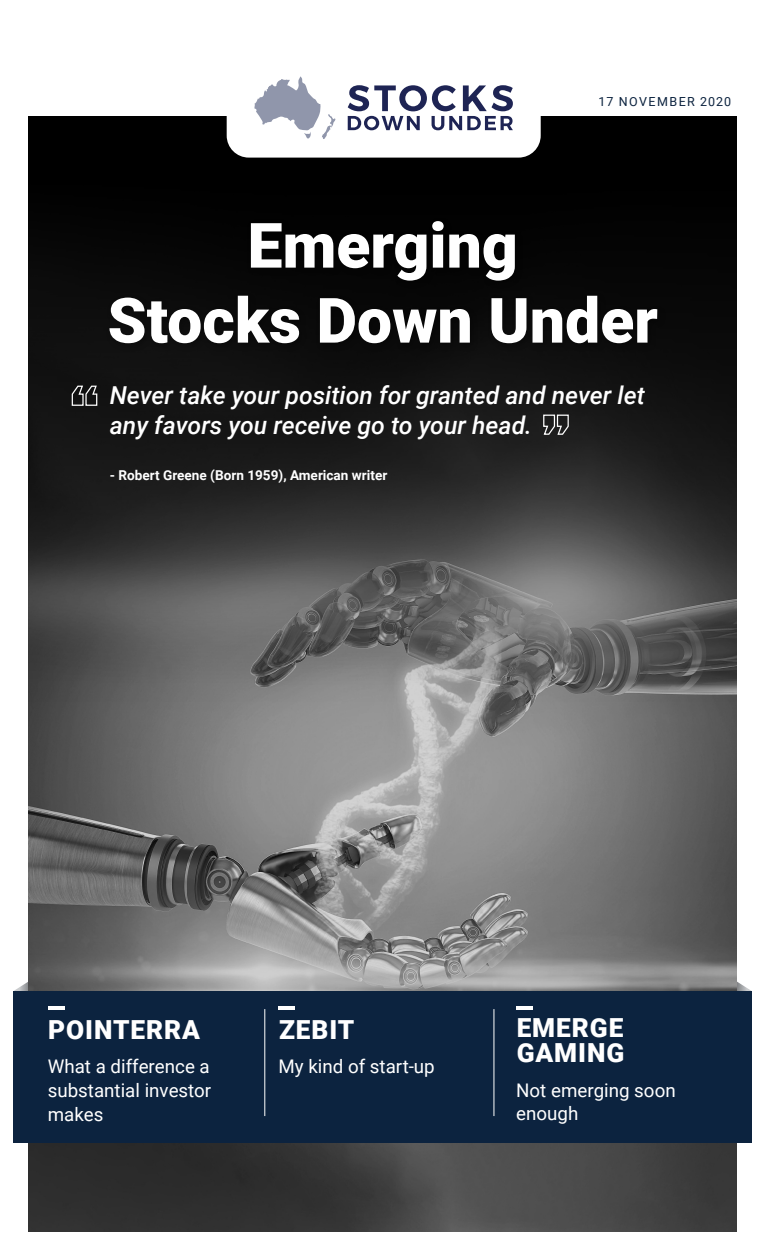
<style>
.page{position:relative;width:765px;height:1260px;background:#fff}
.page>*{position:absolute;margin:0;border:0;box-sizing:border-box;transform-origin:0 0}
.t1{font:900 62.5px/75px "Roboto";color:#fff;text-align:center}
.t2{font:900 26.25px/25px "Roboto";letter-spacing:.035em;color:#fff}
.t3{font:italic 500 24.75px/29.6px "Roboto";color:#fff}
.t4{font:18.75px/23.8px "Roboto";color:#fff;text-align:justify}
.t5{font:700 13.62px "Roboto";color:#fff}
.t6{font:12.5px "Roboto";letter-spacing:.115em;color:#0c233f}
</style>
<div class="page">
<svg style="left:14px;top:982px;width:14px;height:9px"></svg>
<svg style="left:737px;top:981px;width:14px;height:10px"></svg>
<img style="left:28px;top:702px;width:709px;height:530px">
<svg style="left:28px;top:116px;width:709px;height:586px;background:#2f2f2f"></svg>
<div style="left:105px;top:217px;width:561px;height:135px;background:#070707"></div>
<svg style="left:71px;top:385px;width:27px;height:21px"></svg>
<svg style="left:543px;top:414px;width:26px;height:21px"></svg>
<div style="left:227px;top:20px;width:314px;height:138px;background:#fff;border-radius:22px"></div>
<svg style="left:254px;top:76px;width:82px;height:63px"></svg>
<svg style="left:348px;top:85px;width:165px;height:45px"></svg>
<div style="left:13px;top:991px;width:739px;height:151px;background:#0c233f"></div>
<hr style="left:48px;top:1006px;width:16px;height:4px;background:#fff">
<hr style="left:279px;top:1006px;width:16px;height:4px;background:#fff">
<hr style="left:516px;top:1006px;width:17px;height:4px;background:#fff">
<hr style="left:264px;top:1009px;width:1px;height:107px;background:#fff">
<hr style="left:494px;top:1009px;width:1px;height:107px;background:#fff">
<p class="t6" style="left:599px;top:93px;width:134px">17 NOVEMBER 2020</p>
<h1 class="t1" style="left:108px;top:206px;width:552px">Emerging<br>Stocks Down Under</h1>
<h3 class="t3" style="left:110px;top:380px;width:536px">Never take your position for granted and never let any favors you receive go to your head.</h3>
<p class="t5" style="left:110px;top:465px;width:279px">- Robert Greene (Born 1959), American writer</p>
<h2 class="t2" style="left:48px;top:1016px;width:153px">POINTERRA</h2>
<p class="t4" style="left:48px;top:1054px;width:165px">What a difference a substantial investor makes</p>
<h2 class="t2" style="left:279px;top:1016px;width:77px">ZEBIT</h2>
<p class="t4" style="left:279px;top:1054px;width:158px">My kind of start-up</p>
<h2 class="t2" style="left:517px;top:1015px;width:109px">EMERGE<br>GAMING</h2>
<p class="t4" style="left:516px;top:1077px;width:161px">Not emerging soon enough</p>
</div>
